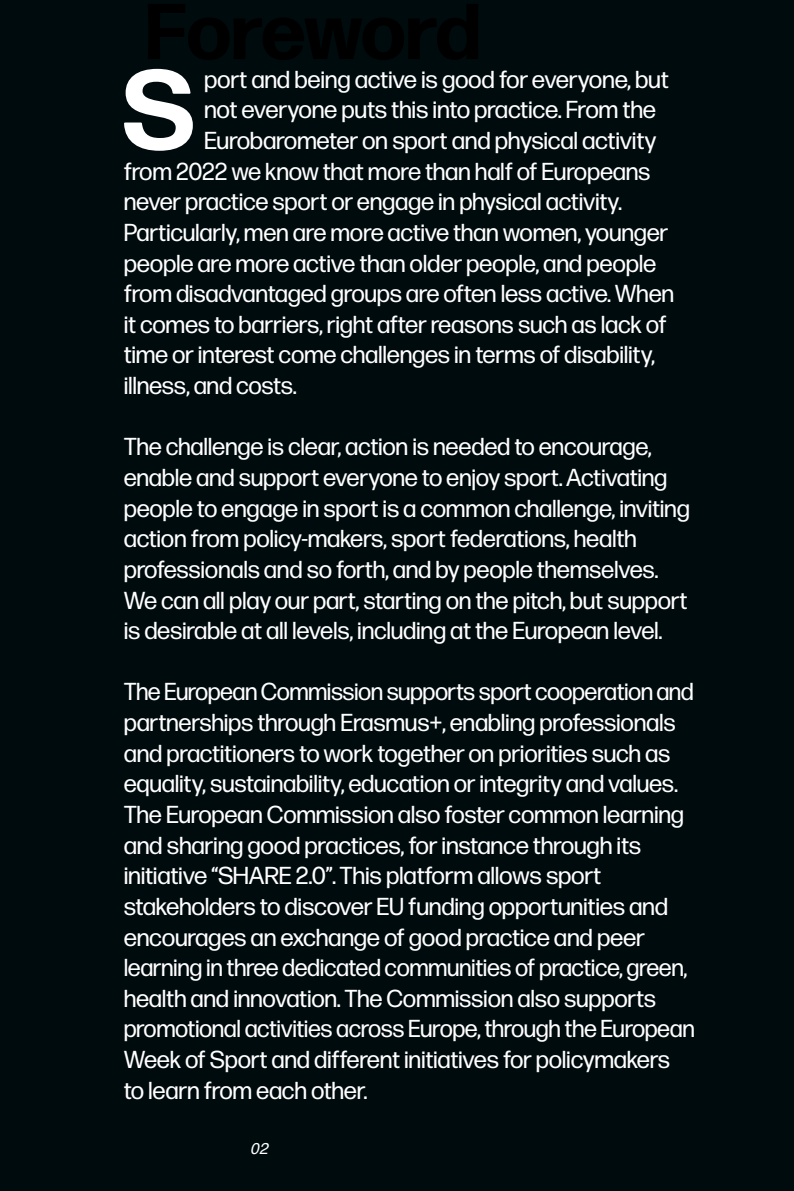
<style>
.page{position:relative;width:794px;height:1191px;background:#000b0e}
.page>*{position:absolute;margin:0;border:0;box-sizing:border-box;transform-origin:0 0}
.Opening_wit{font:700 112px "Forma DJR Display";color:#fff}
.Opening_wit-2{font:24.5px/30.6px "Forma DJR Display";letter-spacing:.015em;color:#fff}
.t1{font:italic 15.75px "Helvetica";color:#fff}
</style>
<div class="page">
<hr style="left:20px;top:0;width:1px;height:1191px;background:#ea3633">
<hr style="left:72px;top:0;width:1px;height:1191px;background:#ea3633">
<hr style="left:0;top:1153px;width:794px;height:1px;background:#ea3633">
<p class="Opening_wit" style="left:123px;top:39px;width:72px">S</p>
<p class="Opening_wit-2" style="left:204px;top:63px;width:466px">port and being active is good for everyone, but</p>
<p class="Opening_wit-2" style="left:204px;top:94px;width:453px">not everyone puts this into practice. From the</p>
<p class="Opening_wit-2" style="left:204px;top:124px;width:453px">Eurobarometer on sport and physical activity</p>
<p class="Opening_wit-2" style="left:124px;top:155px;width:527px">from 2022 we know that more than half of Europeans</p>
<p class="Opening_wit-2" style="left:124px;top:186px;width:499px">never practice sport or engage in physical activity.</p>
<p class="Opening_wit-2" style="left:124px;top:216px;width:545px">Particularly, men are more active than women, younger</p>
<p class="Opening_wit-2" style="left:124px;top:247px;width:533px">people are more active than older people, and people</p>
<p class="Opening_wit-2" style="left:124px;top:278px;width:551px">from disadvantaged groups are often less active. When</p>
<p class="Opening_wit-2" style="left:124px;top:308px;width:544px">it comes to barriers, right after reasons such as lack of</p>
<p class="Opening_wit-2" style="left:124px;top:339px;width:532px">time or interest come challenges in terms of disability,</p>
<p class="Opening_wit-2" style="left:124px;top:369px;width:174px">illness, and costs.</p>
<p class="Opening_wit-2" style="left:124px;top:431px;width:567px">The challenge is clear, action is needed to encourage, enable and support everyone to enjoy sport. Activating people to engage in sport is a common challenge, inviting action from policy-makers, sport federations, health professionals and so forth, and by people themselves.<br>We can all play our part, starting on the pitch, but support is desirable at all levels, including at the European level.</p>
<p class="Opening_wit-2" style="left:124px;top:676px;width:572px">The European Commission supports sport cooperation and partnerships through Erasmus+, enabling professionals and practitioners to work together on priorities such as equality, sustainability, education or integrity and values.<br>The European Commission also foster common learning and sharing good practices, for instance through its initiative “SHARE 2.0”. This platform allows sport stakeholders to discover EU funding opportunities and encourages an exchange of good practice and peer learning in three dedicated communities of practice, green, health and innovation. The Commission also supports promotional activities across Europe, through the European Week of Sport and different initiatives for policymakers to learn from each other.</p>
<p class="t1" style="left:250px;top:1135px;width:19px">02</p>
</div>
